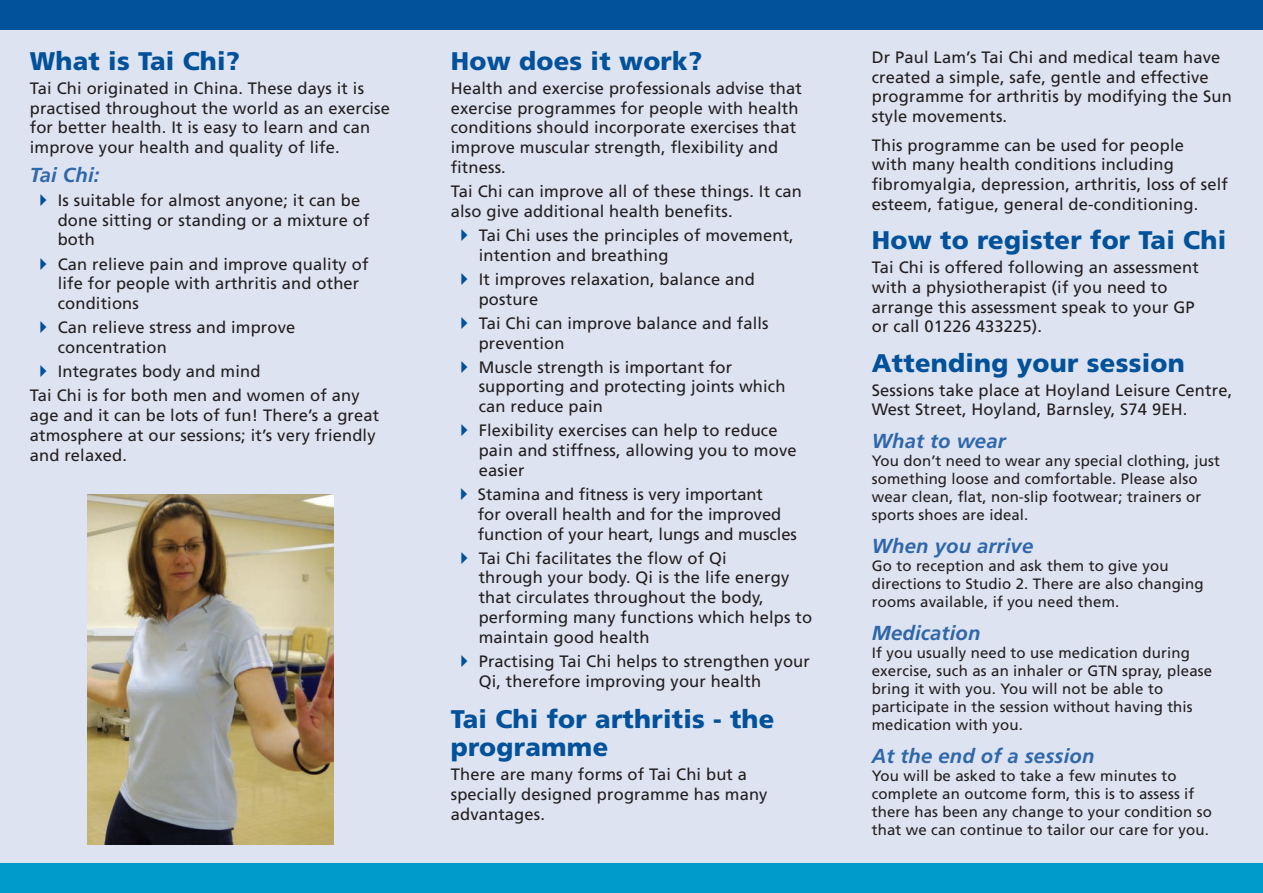
<style>
.page{position:relative;width:1263px;height:893px;background:#dee3f1}
.page>*{position:absolute;margin:0;border:0;box-sizing:border-box;transform-origin:0 0}
.t1{font:900 25.5px/28.5px "Frutiger";letter-spacing:.01em;color:#01519b}
.t2{font:italic 700 20.25px "Frutiger";letter-spacing:.01em;color:#2e67aa}
.t3{font:16.5px/19.8px "Frutiger";letter-spacing:.01em;color:#231f20}
.t4{font:15px/18px "Frutiger";letter-spacing:.01em;color:#231f20}
</style>
<div class="page">
<div style="left:0;top:863px;width:1263px;height:30px;background:#009bc8"></div>
<div style="left:0;top:0;width:1263px;height:30px;background:#01519b"></div>
<img style="left:87px;top:494px;width:247px;height:351px">
<h1 class="t1" style="left:30px;top:46px;width:212px">What is Tai Chi?</h1>
<p class="t3" style="left:30px;top:78px;width:362px">Tai Chi originated in China. These days it is practised throughout the world as an exercise for better health. It is easy to learn and can improve your health and quality of life.</p>
<p class="t2" style="left:30px;top:163px;width:71px">Tai Chi:</p>
<p class="t3" style="left:58px;top:190px;width:313px">Is suitable for almost anyone; it can be done sitting or standing or a mixture of both</p>
<p class="t3" style="left:58px;top:254px;width:312px">Can relieve pain and improve quality of life for people with arthritis and other conditions</p>
<p class="t3" style="left:58px;top:317px;width:239px">Can relieve stress and improve concentration</p>
<p class="t3" style="left:30px;top:359px;width:331px;line-height:24px;text-indent:28px">Integrates body and mind<br>Tai Chi is for both men and women of any</p>
<p class="t3" style="left:30px;top:405px;width:351px">age and it can be lots of fun! There’s a great atmosphere at our sessions; it’s very friendly and relaxed.</p>
<h1 class="t1" style="left:451px;top:46px;width:253px">How does it work?</h1>
<p class="t3" style="left:451px;top:78px;width:353px">Health and exercise professionals advise that exercise programmes for people with health conditions should incorporate exercises that improve muscular strength, flexibility and fitness.</p>
<p class="t3" style="left:451px;top:181px;width:353px">Tai Chi can improve all of these things. It can also give additional health benefits.</p>
<p class="t3" style="left:479px;top:225px;width:317px">Tai Chi uses the principles of movement, intention and breathing</p>
<p class="t3" style="left:479px;top:269px;width:278px">It improves relaxation, balance and posture</p>
<p class="t3" style="left:479px;top:313px;width:291px">Tai Chi can improve balance and falls prevention</p>
<p class="t3" style="left:479px;top:357px;width:308px">Muscle strength is important for supporting and protecting joints which can reduce pain</p>
<p class="t3" style="left:479px;top:420px;width:319px">Flexibility exercises can help to reduce pain and stiffness, allowing you to move easier</p>
<p class="t3" style="left:478px;top:484px;width:321px">Stamina and fitness is very important<br>for overall health and for the improved function of your heart, lungs and muscles</p>
<p class="t3" style="left:479px;top:548px;width:335px">Tai Chi facilitates the flow of Qi<br>through your body. Qi is the life energy that circulates throughout the body, performing many functions which helps to maintain good health</p>
<p class="t3" style="left:479px;top:651px;width:333px">Practising Tai Chi helps to strengthen your<br>Qi, therefore improving your health</p>
<h1 class="t1" style="left:451px;top:704px;width:325px">Tai Chi for arthritis - the programme</h1>
<p class="t3" style="left:451px;top:765px;width:318px">There are many forms of Tai Chi but a specially designed programme has many advantages.</p>
<p class="t3" style="left:872px;top:47px;width:362px">Dr Paul Lam’s Tai Chi and medical team have created a simple, safe, gentle and effective programme for arthritis by modifying the Sun style movements.</p>
<p class="t3" style="left:872px;top:135px;width:358px">This programme can be used for people<br>with many health conditions including fibromyalgia, depression, arthritis, loss of self esteem, fatigue, general de-conditioning.</p>
<h1 class="t1" style="left:872px;top:225px;width:356px">How to register for Tai Chi</h1>
<p class="t3" style="left:872px;top:257px;width:329px">Tai Chi is offered following an assessment with a physiotherapist (if you need to arrange this assessment speak to your GP or call 01226 433225).</p>
<h1 class="t1" style="left:872px;top:348px;width:314px">Attending your session</h1>
<p class="t3" style="left:872px;top:380px;width:362px">Sessions take place at Hoyland Leisure Centre,<br>West Street, Hoyland, Barnsley, S74 9EH.</p>
<p class="t2" style="left:872px;top:429px;width:135px">What to wear</p>
<p class="t4" style="left:872px;top:452px;width:350px">You don’t need to wear any special clothing, just something loose and comfortable. Please also wear clean, flat, non-slip footwear; trainers or sports shoes are ideal.</p>
<p class="t2" style="left:872px;top:534px;width:163px">When you arrive</p>
<p class="t4" style="left:872px;top:557px;width:333px">Go to reception and ask them to give you directions to Studio 2. There are also changing rooms available, if you need them.</p>
<p class="t2" style="left:872px;top:621px;width:110px">Medication</p>
<p class="t4" style="left:872px;top:643px;width:342px">If you usually need to use medication during exercise, such as an inhaler or GTN spray, please bring it with you. You will not be able to participate in the session without having this medication with you.</p>
<p class="t2" style="left:872px;top:744px;width:224px">At the end of a session</p>
<p class="t4" style="left:872px;top:766px;width:342px">You will be asked to take a few minutes to complete an outcome form, this is to assess if there has been any change to your condition so that we can continue to tailor our care for you.</p>
</div>
